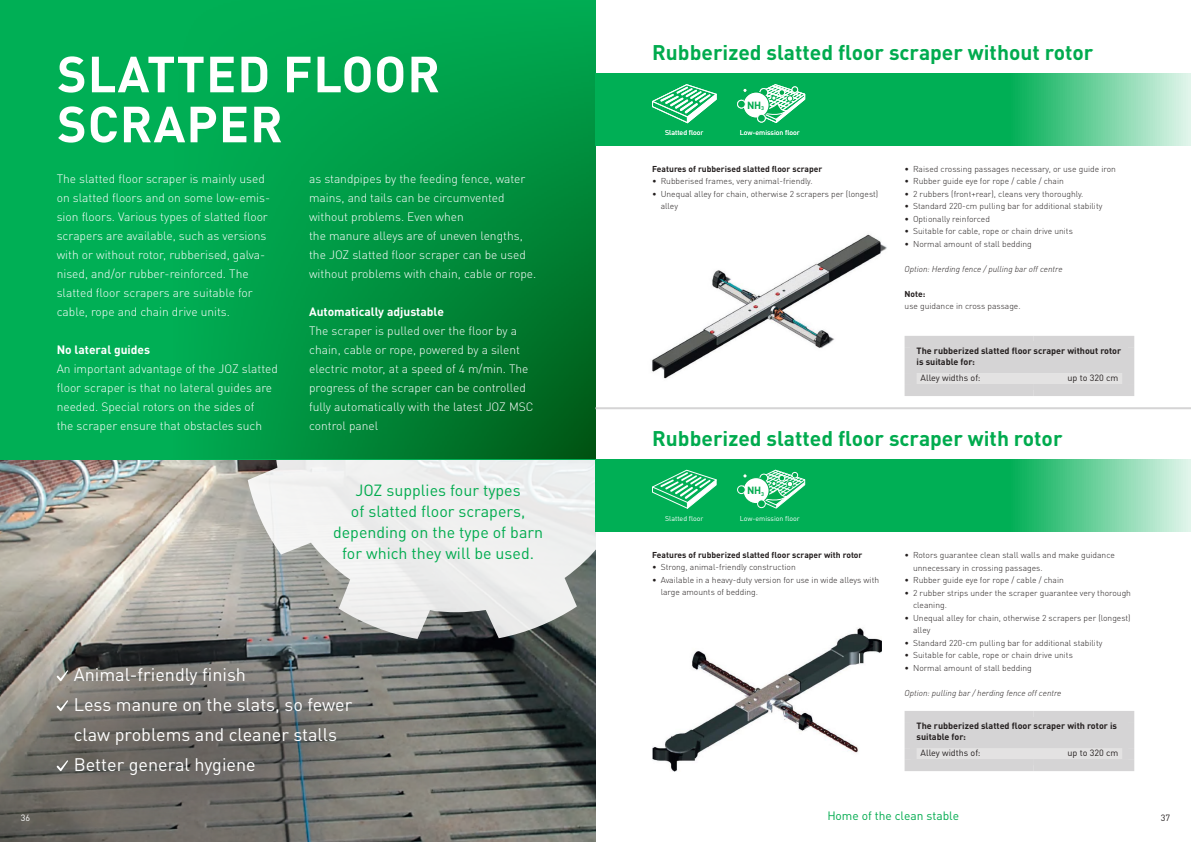
<style>
.page{position:relative;width:1191px;height:842px;background:#fff}
.page>*{position:absolute;margin:0;border:0;box-sizing:border-box;transform-origin:0 0}
.t1{font:700 50px/50px "DIN Pro";letter-spacing:.02em;color:#fff}
.t2{font:700 21px "DIN Pro";color:#00ab4e}
.t3{font:18px/30px "DIN Pro";color:#fff}
.t4{font:16px/21px "DIN Pro";color:#00ab4e;text-align:center}
.t5{font:300 12px/19px "DIN Pro";color:#fff}
.t6{font:700 12px "DIN Pro";color:#fff}
.t7{font:12px "DIN Pro";letter-spacing:-.005em;color:#00ab4e}
.t8{font:700 10.3px "DIN";color:#00ab4e}
.t9{font:700 9px/10.8px "DIN Pro";color:#241f1f}
.t10{font:9px "DIN Pro";color:#241f1f}
.t11{font:9px "DIN Pro";color:#fff}
.t12{font:300 8.5px/12.5px "DIN Pro";color:#241f1f}
.t13{font:700 8.5px "DIN Pro";color:#241f1f}
.t14{font:italic 300 8.5px "DIN Pro";color:#241f1f}
.t15{font:7px "DIN Pro";color:#fff}
</style>
<div class="page">
<img style="left:0;top:459px;width:595px;height:383px">
<svg style="left:247px;top:240px;width:418px;height:399px;fill:#f1f1f0"></svg>
<div style="left:0;top:0;width:595px;height:459px;background:#00af55"></div>
<svg style="left:214px;top:40px;width:381px;height:419px"></svg>
<svg style="left:595px;top:74px;width:596px;height:72px;background:#27bb6f"></svg>
<svg style="left:595px;top:459px;width:596px;height:72px;background:#27bb6e"></svg>
<img style="left:645px;top:234px;width:242px;height:147px">
<hr style="left:595px;top:407px;width:596px;height:2px;background:#d5d4d5">
<svg style="left:0;top:574px;width:568px;height:268px;background:#7e807c"></svg>
<div style="left:0;top:582px;width:446px;height:260px;background:#241f1f;opacity:.4"></div>
<svg style="left:57px;top:670px;width:12px;height:11px"></svg>
<svg style="left:57px;top:700px;width:12px;height:11px"></svg>
<svg style="left:57px;top:760px;width:12px;height:11px"></svg>
<img style="left:652px;top:619px;width:230px;height:152px">
<div style="left:910px;top:342px;width:218px;height:31px;background:#d5d4d5"></div>
<div style="left:916px;top:373px;width:206px;height:11px;background:#e3e2e2"></div>
<div style="left:904px;top:336px;width:129px;height:12px;background:#d5d4d5"></div>
<div style="left:904px;top:348px;width:12px;height:25px;background:#d5d4d5"></div>
<div style="left:1033px;top:336px;width:101px;height:12px;background:#d5d4d5"></div>
<div style="left:904px;top:373px;width:12px;height:11px;background:#d5d4d5"></div>
<div style="left:1122px;top:373px;width:12px;height:11px;background:#d5d4d5"></div>
<div style="left:904px;top:384px;width:129px;height:12px;background:#d5d4d5"></div>
<div style="left:1033px;top:384px;width:101px;height:12px;background:#d5d4d5"></div>
<div style="left:1122px;top:348px;width:12px;height:25px;background:#d5d4d5"></div>
<svg style="left:652px;top:84px;width:64px;height:39px"></svg>
<svg style="left:740px;top:84px;width:65px;height:39px"></svg>
<div style="left:760px;top:89px;width:7px;height:7px;background:#00ab4e;border-radius:50%"></div>
<div style="left:759px;top:88px;width:9px;height:9px;border:1px solid #fff;border-radius:50%"></div>
<div style="left:743px;top:92px;width:26px;height:26px;background:#fff;border-radius:50%"></div>
<div style="left:742px;top:92px;width:27px;height:27px;border:1px solid #00ab4e;border-radius:50%"></div>
<div style="left:757px;top:114px;width:8px;height:8px;background:#00ab4e;border-radius:50%"></div>
<div style="left:757px;top:114px;width:9px;height:9px;border:1px solid #fff;border-radius:50%"></div>
<div style="left:737px;top:100px;width:8px;height:8px;background:#00ab4e;border-radius:50%"></div>
<div style="left:737px;top:100px;width:8px;height:8px;border:1px solid #fff;border-radius:50%"></div>
<svg style="left:652px;top:470px;width:64px;height:39px;background:#42c381"></svg>
<svg style="left:740px;top:469px;width:65px;height:39px;background:#48c584"></svg>
<div style="left:760px;top:474px;width:7px;height:8px;background:#00ab4e;border-radius:50%"></div>
<div style="left:759px;top:474px;width:9px;height:8px;border:1px solid #fff;border-radius:50%"></div>
<div style="left:743px;top:478px;width:26px;height:26px;background:#fff;border-radius:50%"></div>
<div style="left:742px;top:477px;width:27px;height:27px;border:1px solid #00ab4e;border-radius:50%"></div>
<div style="left:757px;top:500px;width:8px;height:8px;background:#00ab4e;border-radius:50%"></div>
<div style="left:757px;top:499px;width:9px;height:9px;border:1px solid #fff;border-radius:50%"></div>
<div style="left:737px;top:486px;width:8px;height:8px;background:#00ab4e;border-radius:50%"></div>
<div style="left:737px;top:485px;width:8px;height:9px;border:1px solid #fff;border-radius:50%"></div>
<div style="left:910px;top:717px;width:218px;height:31px;background:#d5d4d5"></div>
<div style="left:916px;top:748px;width:206px;height:11px;background:#e3e2e2"></div>
<div style="left:904px;top:711px;width:129px;height:12px;background:#d5d4d5"></div>
<div style="left:904px;top:723px;width:12px;height:25px;background:#d5d4d5"></div>
<div style="left:1033px;top:711px;width:101px;height:12px;background:#d5d4d5"></div>
<div style="left:904px;top:748px;width:12px;height:11px;background:#d5d4d5"></div>
<div style="left:1122px;top:748px;width:12px;height:11px;background:#d5d4d5"></div>
<div style="left:904px;top:759px;width:129px;height:12px;background:#d5d4d5"></div>
<div style="left:1033px;top:759px;width:101px;height:12px;background:#d5d4d5"></div>
<div style="left:1122px;top:723px;width:12px;height:25px;background:#d5d4d5"></div>
<h1 class="t1" style="left:57px;top:43px;width:384px">SLATTED FLOOR<br>SCRAPER</h1>
<p class="t5" style="left:57px;top:168px;width:215px">The slatted floor scraper is mainly used on slatted floors and on some low-emis&shy;sion floors. Various types of slatted floor scrapers are available, such as versions with or without rotor, rubberised, galva&shy;nised, and/or rubber-reinforced. The slatted floor scrapers are suitable for cable, rope and chain drive units.</p>
<h3 class="t6" style="left:57px;top:340px;width:95px">No lateral guides</h3>
<h3 class="t5" style="left:57px;top:358px;width:223px">An important advantage of the JOZ slatted floor scraper is that no lateral guides are needed. Special rotors on the sides of<br>the scraper ensure that obstacles such</h3>
<h3 class="t5" style="left:309px;top:168px;width:229px">as standpipes by the feeding fence, water mains, and tails can be circumvented without problems. Even when<br>the manure alleys are of uneven lengths, the JOZ slatted floor scraper can be used without problems with chain, cable or rope.</h3>
<h3 class="t6" style="left:309px;top:302px;width:136px">Automatically adjustable</h3>
<h3 class="t5" style="left:309px;top:320px;width:226px">The scraper is pulled over the floor by a chain, cable or rope, powered by a silent electric motor, at a speed of 4 m/min. The progress of the scraper can be controlled fully automatically with the latest JOZ MSC control panel</h3>
<h3 class="t4" style="left:333px;top:478px;width:212px">JOZ supplies four types<br>of slatted floor scrapers, depending on the type of barn for which they will be used.</h3>
<p class="t11" style="left:21px;top:811px;width:11px">36</p>
<h3 class="t3" style="left:74px;top:658px;width:280px">Animal-friendly finish<br>Less manure on the slats, so fewer claw problems and cleaner stalls<br>Better general hygiene</h3>
<h2 class="t2" style="left:652px;top:35px;width:443px">Rubberized slatted floor scraper without rotor</h2>
<p class="t15" style="left:665px;top:127px;width:40px">Slatted floor</p>
<p class="t8" style="left:747px;top:98px;width:18px">NH<sub>3</sub></p>
<p class="t15" style="left:740px;top:127px;width:61px">Low-emission floor</p>
<p class="t13" style="left:652px;top:162px;width:172px">Features of rubberised slatted floor scraper</p>
<p class="t12" style="left:652px;top:174px;width:162px">• Rubberised frames, very animal-friendly.</p>
<p class="t12" style="left:660px;top:187px;width:219px;text-indent:-8px">• Unequal alley for chain, otherwise 2 scrapers per (longest) alley</p>
<p class="t12" style="left:904px;top:162px;width:213px">• Raised crossing passages necessary, or use guide iron</p>
<p class="t12" style="left:904px;top:174px;width:161px">• Rubber guide eye for rope / cable / chain</p>
<p class="t12" style="left:904px;top:187px;width:180px">• 2 rubbers (front+rear), cleans very thoroughly.</p>
<p class="t12" style="left:904px;top:199px;width:199px">• Standard 220-cm pulling bar for additional stability</p>
<p class="t12" style="left:904px;top:212px;width:87px">• Optionally reinforced</p>
<p class="t12" style="left:904px;top:224px;width:170px">• Suitable for cable, rope or chain drive units</p>
<p class="t12" style="left:904px;top:237px;width:129px">• Normal amount of stall bedding</p>
<p class="t14" style="left:904px;top:262px;width:159px">Option: Herding fence / pulling bar off centre</p>
<p class="t13" style="left:904px;top:287px;width:22px">Note:</p>
<p class="t12" style="left:904px;top:299px;width:117px">use guidance in cross passage.</p>
<p class="t9" style="left:916px;top:344px;width:206px">The rubberized slatted floor scraper without rotor is suitable for:</p>
<p class="t10" style="left:920px;top:371px;width:61px">Alley widths of:</p>
<p class="t10" style="left:1067px;top:371px;width:52px">up to 320 cm</p>
<h2 class="t2" style="left:652px;top:421px;width:412px">Rubberized slatted floor scraper with rotor</h2>
<p class="t15" style="left:665px;top:513px;width:40px">Slatted floor</p>
<p class="t8" style="left:747px;top:484px;width:18px">NH<sub>3</sub></p>
<p class="t15" style="left:740px;top:513px;width:61px">Low-emission floor</p>
<p class="t13" style="left:652px;top:547px;width:212px">Features of rubberized slatted floor scraper with rotor</p>
<p class="t12" style="left:652px;top:560px;width:145px">• Strong, animal-friendly construction</p>
<p class="t12" style="left:660px;top:572px;width:220px;text-indent:-8px">• Available in a heavy-duty version for use in wide alleys with large amounts of bedding.</p>
<p class="t12" style="left:913px;top:548px;width:203px;text-indent:-8px">• Rotors guarantee clean stall walls and make guidance unnecessary in crossing passages.</p>
<p class="t12" style="left:904px;top:573px;width:161px">• Rubber guide eye for rope / cable / chain</p>
<p class="t12" style="left:913px;top:586px;width:219px;text-indent:-8px">• 2 rubber strips under the scraper guarantee very thorough cleaning.</p>
<p class="t12" style="left:913px;top:611px;width:219px;text-indent:-8px">• Unequal alley for chain, otherwise 2 scrapers per (longest) alley</p>
<p class="t12" style="left:904px;top:636px;width:199px">• Standard 220-cm pulling bar for additional stability</p>
<p class="t12" style="left:904px;top:648px;width:170px">• Suitable for cable, rope or chain drive units</p>
<p class="t12" style="left:904px;top:661px;width:129px">• Normal amount of stall bedding</p>
<p class="t14" style="left:904px;top:686px;width:158px">Option: pulling bar / herding fence off centre</p>
<p class="t9" style="left:916px;top:720px;width:202px">The rubberized slatted floor scraper with rotor is suitable for:</p>
<p class="t10" style="left:920px;top:746px;width:61px">Alley widths of:</p>
<p class="t10" style="left:1067px;top:746px;width:52px">up to 320 cm</p>
<h3 class="t7" style="left:827px;top:806px;width:133px">Home of the clean stable</h3>
<p class="t10" style="left:1160px;top:811px;width:11px">37</p>
</div>
